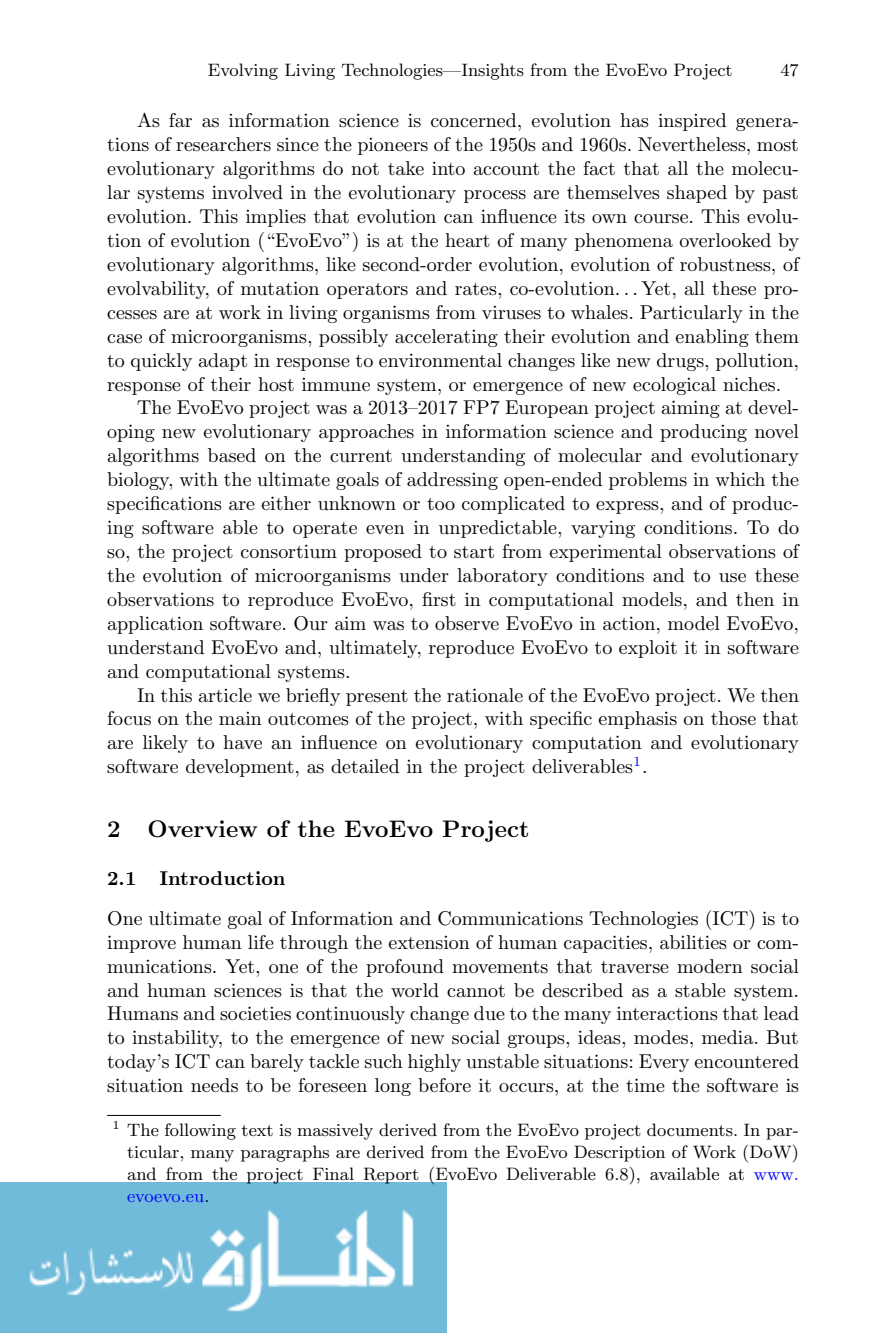
<style>
.page{position:relative;width:879px;height:1333px;background:#fff}
.page>*{position:absolute;margin:0;border:0;box-sizing:border-box;transform-origin:0 0}
.t1{font:24px "Hxmshd CMBX12";color:#000}
.t2{font:20px/24px "Jswgjw CMR10";color:#000;text-align:justify}
.t3{font:20px "Gsdtgm CMBX10";color:#000}
.t4{font:18px/22px "Wxcnpx CMR9";color:#000;text-align:justify}
.s1{color:#00f}
</style>
<div class="page">
<img style="left:0;top:1182px;width:446px;height:150px">
<hr style="left:107px;top:1114px;width:114px;height:1px;background:#000">
<p class="t4" style="left:208px;top:60px;width:526px">Evolving Living Technologies—Insights from the EvoEvo Project</p>
<p class="t4" style="left:780px;top:60px;width:20px">47</p>
<p class="t2" style="left:137px;top:110px;width:663px">As far as information science is concerned, evolution has inspired genera-</p>
<p class="t2" style="left:107px;top:134px;width:693px">tions of researchers since the pioneers of the 1950s and 1960s. Nevertheless, most</p>
<p class="t2" style="left:107px;top:158px;width:693px">evolutionary algorithms do not take into account the fact that all the molecu-</p>
<p class="t2" style="left:107px;top:182px;width:693px">lar systems involved in the evolutionary process are themselves shaped by past</p>
<p class="t2" style="left:107px;top:206px;width:693px">evolution. This implies that evolution can influence its own course. This evolu-</p>
<p class="t2" style="left:107px;top:230px;width:693px">tion of evolution (“EvoEvo”) is at the heart of many phenomena overlooked by</p>
<p class="t2" style="left:107px;top:254px;width:693px">evolutionary algorithms, like second-order evolution, evolution of robustness, of</p>
<p class="t2" style="left:107px;top:278px;width:693px">evolvability, of mutation operators and rates, co-evolution. . . Yet, all these pro-</p>
<p class="t2" style="left:107px;top:302px;width:693px">cesses are at work in living organisms from viruses to whales. Particularly in the</p>
<p class="t2" style="left:107px;top:326px;width:693px">case of microorganisms, possibly accelerating their evolution and enabling them</p>
<p class="t2" style="left:107px;top:349px;width:693px">to quickly adapt in response to environmental changes like new drugs, pollution,</p>
<p class="t2" style="left:107px;top:373px;width:675px">response of their host immune system, or emergence of new ecological niches.</p>
<p class="t2" style="left:137px;top:397px;width:663px">The EvoEvo project was a 2013–2017 FP7 European project aiming at devel-</p>
<p class="t2" style="left:107px;top:421px;width:693px">oping new evolutionary approaches in information science and producing novel</p>
<p class="t2" style="left:107px;top:445px;width:693px">algorithms based on the current understanding of molecular and evolutionary</p>
<p class="t2" style="left:107px;top:469px;width:693px">biology, with the ultimate goals of addressing open-ended problems in which the</p>
<p class="t2" style="left:107px;top:493px;width:693px">specifications are either unknown or too complicated to express, and of produc-</p>
<p class="t2" style="left:107px;top:517px;width:693px">ing software able to operate even in unpredictable, varying conditions. To do</p>
<p class="t2" style="left:107px;top:541px;width:693px">so, the project consortium proposed to start from experimental observations of</p>
<p class="t2" style="left:107px;top:565px;width:693px">the evolution of microorganisms under laboratory conditions and to use these</p>
<p class="t2" style="left:107px;top:589px;width:693px">observations to reproduce EvoEvo, first in computational models, and then in</p>
<p class="t2" style="left:107px;top:612px;width:693px">application software. Our aim was to observe EvoEvo in action, model EvoEvo,</p>
<p class="t2" style="left:107px;top:636px;width:693px">understand EvoEvo and, ultimately, reproduce EvoEvo to exploit it in software</p>
<p class="t2" style="left:107px;top:660px;width:245px">and computational systems.</p>
<p class="t2" style="left:137px;top:684px;width:663px">In this article we briefly present the rationale of the EvoEvo project. We then</p>
<p class="t2" style="left:107px;top:708px;width:693px">focus on the main outcomes of the project, with specific emphasis on those that</p>
<p class="t2" style="left:107px;top:732px;width:693px">are likely to have an influence on evolutionary computation and evolutionary</p>
<p class="t2" style="left:107px;top:756px;width:542px">software development, as detailed in the project deliverables<sup>1</sup>.</p>
<p class="t1" style="left:107px;top:820px;width:424px">2 Overview of the EvoEvo Project</p>
<p class="t3" style="left:107px;top:870px;width:180px">2.1 Introduction</p>
<p class="t2" style="left:107px;top:907px;width:693px">One ultimate goal of Information and Communications Technologies (ICT) is to improve human life through the extension of human capacities, abilities or com&shy;munications. Yet, one of the profound movements that traverse modern social and human sciences is that the world cannot be described as a stable system.<br>Humans and societies continuously change due to the many interactions that lead to instability, to the emergence of new social groups, ideas, modes, media. But today’s ICT can barely tackle such highly unstable situations: Every encountered situation needs to be foreseen long before it occurs, at the time the software is</p>
<p class="t4" style="left:127px;top:1120px;width:673px;text-indent:-14px"><sup>1</sup> The following text is massively derived from the EvoEvo project documents. In par&shy;ticular, many paragraphs are derived from the EvoEvo Description of Work (DoW) and from the project Final Report (EvoEvo Deliverable 6.8), available at <span class="s1">www. evoevo.eu</span>.</p>
</div>
